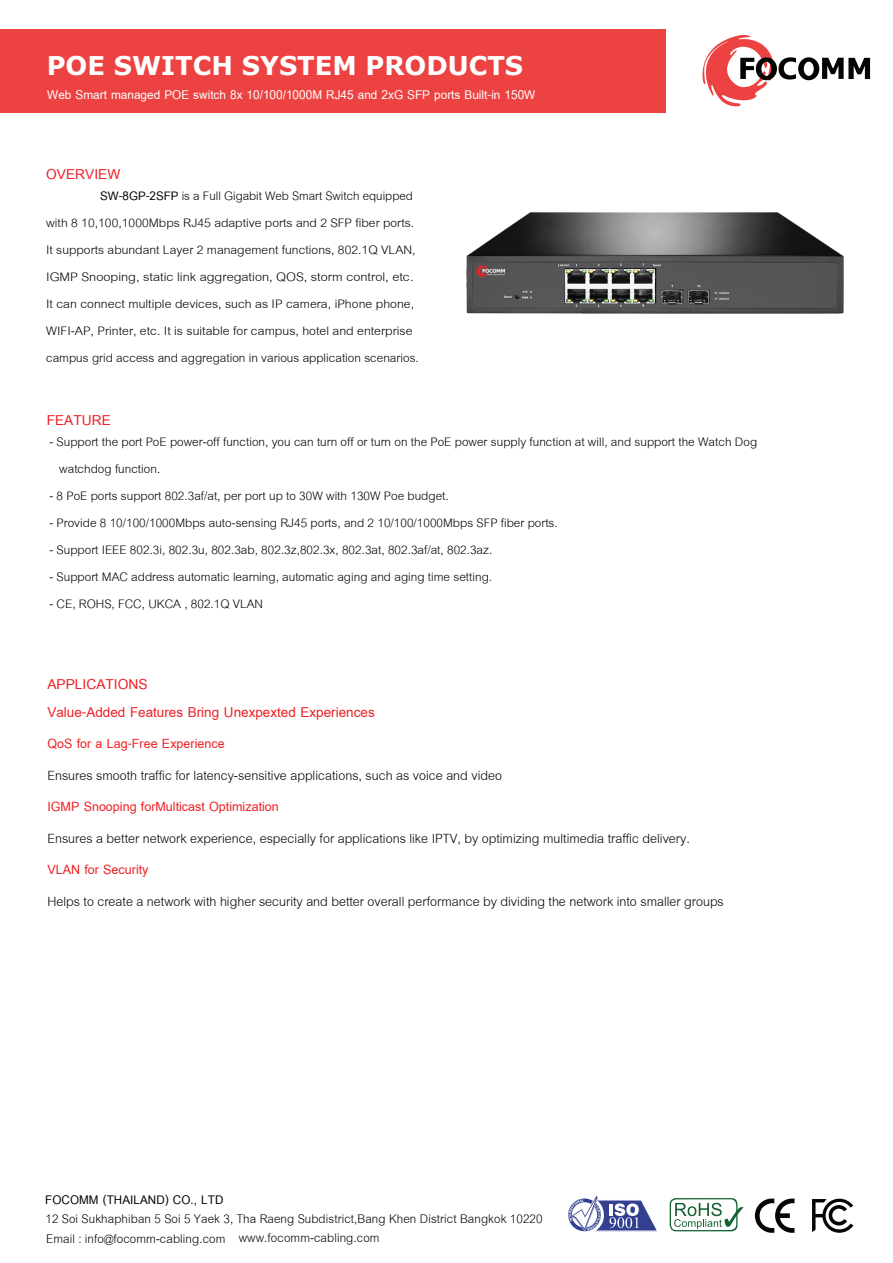
<style>
.page{position:relative;width:893px;height:1263px;background:#fff}
.page>*{position:absolute;margin:0;border:0;box-sizing:border-box;transform-origin:0 0}
.t1{font:700 25.8px "Verdana";color:#fff}
.t2{font:700 21px "Cordia New";color:#ee1f23}
.t3{font:700 21px "Cordia New";color:#ed1d23}
.t4{font:19.5px "Cordia New";color:#050504}
.t5{font:700 19.5px "Cordia New";color:#ee1f23}
.t6{font:700 18.6px "Cordia New";color:#fff}
.t7{font:18.3px/19.5px "Cordia New";letter-spacing:.005em;color:#040503}
.t8{font:700 18.3px "Cordia New";letter-spacing:.005em;color:#040503}
.t9{font:18px/27px "Cordia New";color:#040503}
.s1{font-weight:700}
</style>
<div class="page">
<div style="left:0;top:29px;width:666px;height:83px;background:#ec4342"></div>
<svg style="left:702px;top:35px;width:168px;height:72px"></svg>
<svg style="left:568px;top:1196px;width:89px;height:36px"></svg>
<svg style="left:670px;top:1198px;width:73px;height:33px"></svg>
<svg style="left:755px;top:1198px;width:39px;height:35px"></svg>
<svg style="left:812px;top:1199px;width:41px;height:34px"></svg>
<img style="left:466px;top:213px;width:378px;height:101px">
<h1 class="t1" style="left:47px;top:48px;width:478px">POE SWITCH SYSTEM PRODUCTS</h1>
<p class="t6" style="left:47px;top:84px;width:490px">Web Smart managed POE switch 8x 10/100/1000M RJ45 and 2xG SFP ports Built-in 150W</p>
<p class="t3" style="left:46px;top:161px;width:76px">OVERVIEW</p>
<p class="t9" style="left:46px;top:183px;width:374px;text-indent:54px"><span class="s1">SW-8GP-2SFP</span> is a Full Gigabit Web Smart Switch equipped with 8 10,100,1000Mbps RJ45 adaptive ports and 2 SFP fiber ports.<br>It supports abundant Layer 2 management functions, 802.1Q VLAN, IGMP Snooping, static link aggregation, QOS, storm control, etc.<br>It can connect multiple devices, such as IP camera, iPhone phone, WIFI-AP, Printer, etc. It is suitable for campus, hotel and enterprise campus grid access and aggregation in various application scenarios.</p>
<p class="t3" style="left:47px;top:407px;width:66px">FEATURE</p>
<p class="t9" style="left:59px;top:429px;width:699px;text-indent:-10px">- Support the port PoE power-off function, you can turn off or turn on the PoE power supply function at will, and support the Watch Dog watchdog function.</p>
<p class="t9" style="left:49px;top:483px;width:401px">- 8 PoE ports support 802.3af/at, per port up to 30W with 130W Poe budget.</p>
<p class="t9" style="left:49px;top:510px;width:510px">- Provide 8 10/100/1000Mbps auto-sensing RJ45 ports, and 2 10/100/1000Mbps SFP fiber ports.</p>
<p class="t9" style="left:49px;top:537px;width:444px">- Support IEEE 802.3i, 802.3u, 802.3ab, 802.3z,802.3x, 802.3at, 802.3af/at, 802.3az.</p>
<p class="t9" style="left:49px;top:564px;width:444px">- Support MAC address automatic learning, automatic aging and aging time setting.</p>
<p class="t9" style="left:49px;top:591px;width:215px">- CE, ROHS, FCC, UKCA , 802.1Q VLAN</p>
<p class="t3" style="left:47px;top:672px;width:102px">APPLICATIONS</p>
<p class="t2" style="left:47px;top:699px;width:329px">Value-Added Features Bring Unexpexted Experiences</p>
<p class="t5" style="left:47px;top:732px;width:179px">QoS for a Lag-Free Experience</p>
<p class="t4" style="left:47px;top:762px;width:456px">Ensures smooth traffic for latency-sensitive applications, such as voice and video</p>
<p class="t5" style="left:47px;top:795px;width:233px">IGMP Snooping forMulticast Optimization</p>
<p class="t4" style="left:47px;top:825px;width:644px">Ensures a better network experience, especially for applications like IPTV, by optimizing multimedia traffic delivery.</p>
<p class="t5" style="left:47px;top:858px;width:103px">VLAN for Security</p>
<p class="t4" style="left:47px;top:888px;width:678px">Helps to create a network with higher security and better overall performance by dividing the network into smaller groups</p>
<p class="t8" style="left:45px;top:1188px;width:180px">FOCOMM (THAILAND) CO., LTD</p>
<p class="t7" style="left:45px;top:1209px;width:499px">12 Soi Sukhaphiban 5 Soi 5 Yaek 3, Tha Raeng Subdistrict,Bang Khen District Bangkok 10220<br>Email : info@focomm-cabling.com</p>
<p class="t7" style="left:239px;top:1228px;width:142px">www.focomm-cabling.com</p>
</div>
